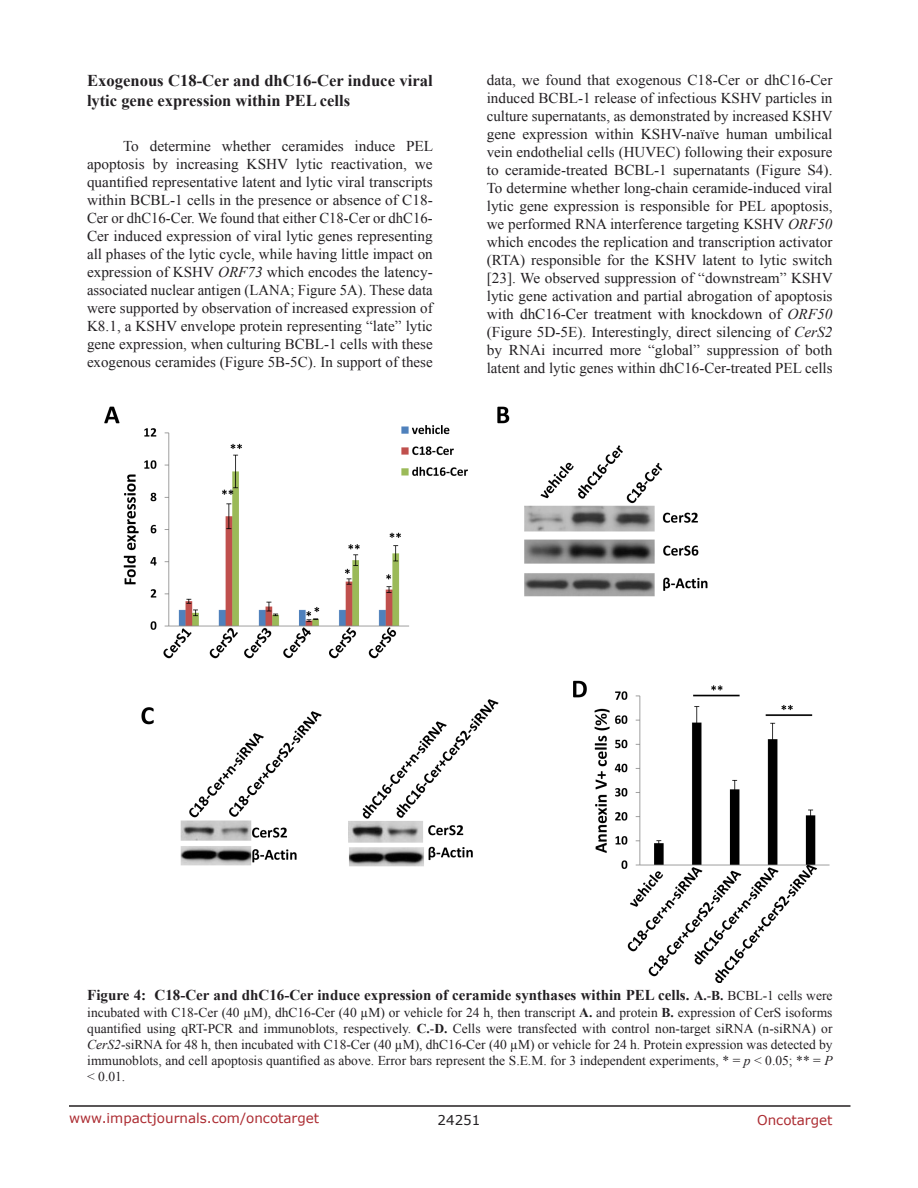
<style>
.page{position:relative;width:918px;height:1188px;background:#fff}
.page>*{position:absolute;margin:0;border:0;box-sizing:border-box;transform-origin:0 0}
.SubHeading{font:700 16.5px/19.8px "Times New Roman";color:#221f22}
.BodyText{font:15px/18px "Times New Roman";color:#221f22;text-align:justify}
.FigureText{font:700 15px "Times New Roman";color:#221f22}
.FigureText-2{font:13.5px/16.2px "Times New Roman";color:#221f22;text-align:justify}
.t1{font:13.5px "Verdana";color:#ac2b31}
.t2{font:13.5px "Verdana";color:#221f22}
.s1{font-style:italic}
.s2{font-size:13.5px}
.s3{font-weight:400;font-size:13.5px}
.s4{font-weight:700}
</style>
<div class="page">
<hr style="left:69px;top:1105px;width:781px;height:2px;background:#231f20">
<img style="left:104px;top:406px;width:726px;height:577px">
<p class="SubHeading" style="left:87px;top:70px;width:347px">Exogenous C18-Cer and dhC16-Cer induce viral lytic gene expression within PEL cells</p>
<p class="BodyText" style="left:87px;top:137px;width:348px;text-indent:36px">To determine whether ceramides induce PEL apoptosis by increasing KSHV lytic reactivation, we quantified representative latent and lytic viral transcripts within BCBL-1 cells in the presence or absence of C18- Cer or dhC16-Cer. We found that either C18-Cer or dhC16- Cer induced expression of viral lytic genes representing all phases of the lytic cycle, while having little impact on expression of KSHV <span class="s1">ORF73</span> which encodes the latency&shy;associated nuclear antigen (LANA; Figure 5A). These data were supported by observation of increased expression of K8.1, a KSHV envelope protein representing “late” lytic gene expression, when culturing BCBL-1 cells with these exogenous ceramides (Figure 5B-5C). In support of these</p>
<p class="BodyText" style="left:487px;top:71px;width:348px">data, we found that exogenous C18-Cer or dhC16-Cer induced BCBL-1 release of infectious KSHV particles in culture supernatants, as demonstrated by increased KSHV gene expression within KSHV-naïve human umbilical vein endothelial cells (HUVEC) following their exposure to ceramide-treated BCBL-1 supernatants (Figure S4).<br>To determine whether long-chain ceramide-induced viral lytic gene expression is responsible for PEL apoptosis, we performed RNA interference targeting KSHV <span class="s1">ORF50 </span>which encodes the replication and transcription activator (RTA) responsible for the KSHV latent to lytic switch [23]. We observed suppression of “downstream” KSHV lytic gene activation and partial abrogation of apoptosis with dhC16-Cer treatment with knockdown of <span class="s1">ORF50 </span>(Figure 5D-5E). Interestingly, direct silencing of <span class="s1">CerS2 </span>by RNAi incurred more “global” suppression of both latent and lytic genes within dhC16-Cer-treated PEL cells</p>
<p class="FigureText" style="left:87px;top:985px;width:747px">Figure 4: C18-Cer and dhC16-Cer induce expression of ceramide synthases within PEL cells. <span class="s2">A.</span><span class="s3">-</span><span class="s2">B.</span> <span class="s3">BCBL-1 cells were</span></p>
<p class="FigureText-2" style="left:87px;top:1004px;width:747px">incubated with C18-Cer (40 µM), dhC16-Cer (40 µM) or vehicle for 24 h, then transcript <span class="s4">A.</span> and protein <span class="s4">B.</span> expression of CerS isoforms quantified using qRT-PCR and immunoblots, respectively. <span class="s4">C.</span>-<span class="s4">D.</span> Cells were transfected with control non-target siRNA (n-siRNA) or <span class="s1">CerS2</span>-siRNA for 48 h, then incubated with C18-Cer (40 µM), dhC16-Cer (40 µM) or vehicle for 24 h. Protein expression was detected by immunoblots, and cell apoptosis quantified as above. Error bars represent the S.E.M. for 3 independent experiments, * = <span class="s1">p</span> &lt; 0.05; ** = <span class="s1">P </span>&lt; 0.01.</p>
<p class="t1" style="left:69px;top:1109px;width:252px">www.impactjournals.com/oncotarget</p>
<p class="t2" style="left:438px;top:1111px;width:44px">24251</p>
<p class="t1" style="left:757px;top:1111px;width:77px">Oncotarget</p>
</div>
